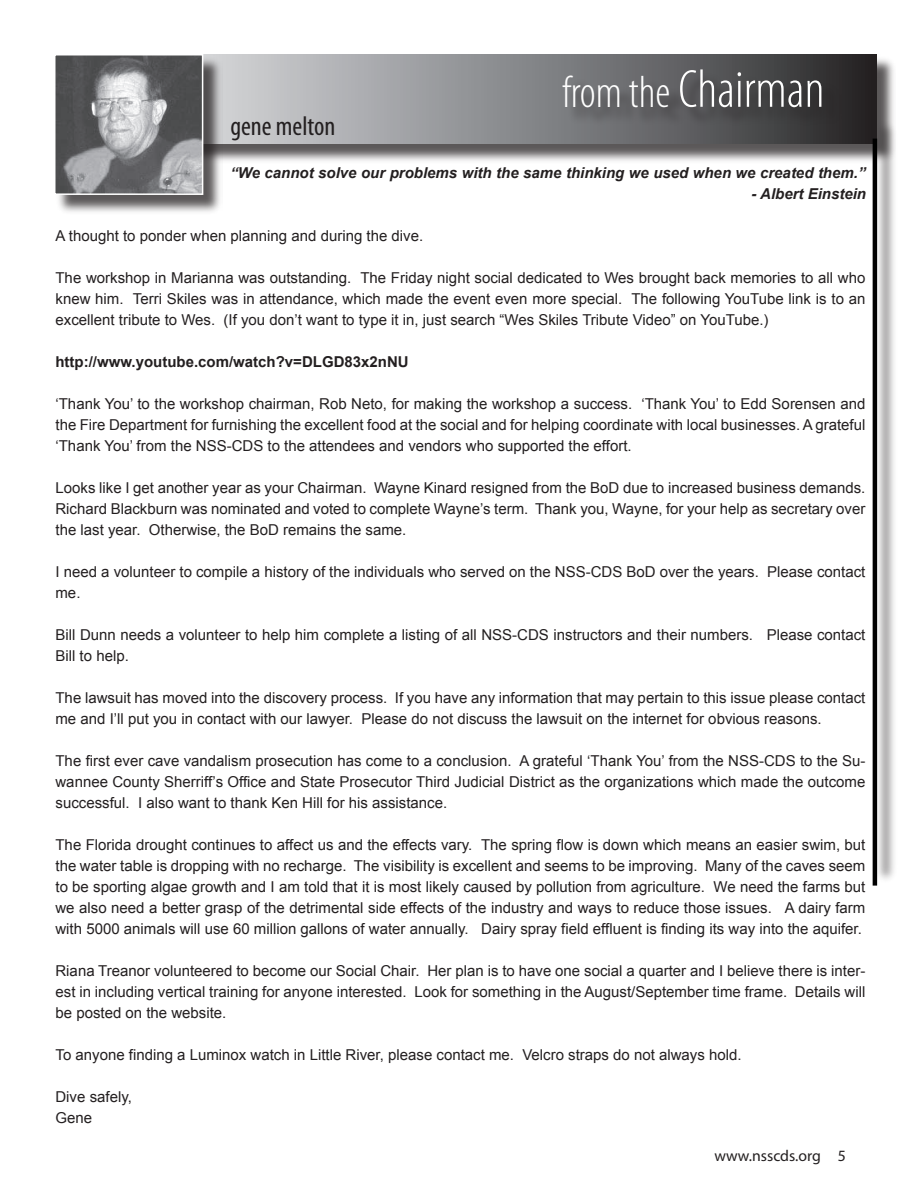
<style>
.page{position:relative;width:918px;height:1188px;background:#fff}
.page>*{position:absolute;margin:0;border:0;box-sizing:border-box;transform-origin:0 0}
.t1{font:300 condensed 54px "Myriad Pro";color:#fff}
.t2{font:condensed 27px "Myriad Pro";color:#231f20}
.t3{font:15.75px "Myriad Pro";color:#231f20}
.t4{font:15px/21px "Arial";color:#231f20;text-align:justify}
.t5{font:italic 700 15px "Arial";color:#231f20}
.t6{font:700 15px "Arial";color:#231f20}
.s1{font-size:45px}
</style>
<div class="page">
<div style="left:55px;top:54px;width:841px;height:110px;background:#231f20;opacity:.75"></div>
<svg style="left:203px;top:54px;width:674px;height:90px;background:#8b8c8f"></svg>
<div style="left:565px;top:71px;width:277px;height:56px;background:#231f20;opacity:.75"></div>
<div style="left:56px;top:56px;width:167px;height:159px;background:#231f20;opacity:.75"></div>
<img style="left:57px;top:57px;width:143px;height:135px">
<div style="left:54px;top:54px;width:149px;height:141px;border:2px solid #fff"></div>
<div style="left:874px;top:119px;width:23px;height:765px;background:#231f20;opacity:.75"></div>
<hr style="left:873px;top:139px;width:4px;height:747px;background:#000">
<h1 class="t1" style="left:562px;top:57px;width:264px"><span class="s1">from the</span> Chairman</h1>
<h2 class="t2" style="left:230px;top:109px;width:107px">gene melton</h2>
<p class="t5" style="left:230px;top:162px;width:637px">“We cannot solve our problems with the same thinking we used when we created them.”</p>
<p class="t5" style="left:752px;top:183px;width:116px">- Albert Einstein</p>
<p class="t4" style="left:56px;top:225px;width:369px">A thought to ponder when planning and during the dive.</p>
<p class="t4" style="left:56px;top:267px;width:811px">The workshop in Marianna was outstanding. The Friday night social dedicated to Wes brought back memories to all who knew him. Terri Skiles was in attendance, which made the event even more special. The following YouTube link is to an excellent tribute to Wes. (If you don’t want to type it in, just search “Wes Skiles Tribute Video” on YouTube.)</p>
<p class="t6" style="left:56px;top:351px;width:355px">http://www.youtube.com/watch?v=DLGD83x2nNU</p>
<p class="t4" style="left:56px;top:393px;width:811px">‘Thank You’ to the workshop chairman, Rob Neto, for making the workshop a success. ‘Thank You’ to Edd Sorensen and the Fire Department for furnishing the excellent food at the social and for helping coordinate with local businesses. A grateful ‘Thank You’ from the NSS-CDS to the attendees and vendors who supported the effort.</p>
<p class="t4" style="left:56px;top:477px;width:811px">Looks like I get another year as your Chairman. Wayne Kinard resigned from the BoD due to increased business demands.<br>Richard Blackburn was nominated and voted to complete Wayne’s term. Thank you, Wayne, for your help as secretary over the last year. Otherwise, the BoD remains the same.</p>
<p class="t4" style="left:56px;top:561px;width:811px">I need a volunteer to compile a history of the individuals who served on the NSS-CDS BoD over the years. Please contact me.</p>
<p class="t4" style="left:56px;top:624px;width:811px">Bill Dunn needs a volunteer to help him complete a listing of all NSS-CDS instructors and their numbers. Please contact<br>Bill to help.</p>
<p class="t4" style="left:56px;top:687px;width:811px">The lawsuit has moved into the discovery process. If you have any information that may pertain to this issue please contact me and I’ll put you in contact with our lawyer. Please do not discuss the lawsuit on the internet for obvious reasons.</p>
<p class="t4" style="left:56px;top:750px;width:811px">The first ever cave vandalism prosecution has come to a conclusion. A grateful ‘Thank You’ from the NSS-CDS to the Su&shy;wannee County Sherriff’s Office and State Prosecutor Third Judicial District as the organizations which made the outcome successful. I also want to thank Ken Hill for his assistance.</p>
<p class="t4" style="left:56px;top:834px;width:811px">The Florida drought continues to affect us and the effects vary. The spring flow is down which means an easier swim, but the water table is dropping with no recharge. The visibility is excellent and seems to be improving. Many of the caves seem to be sporting algae growth and I am told that it is most likely caused by pollution from agriculture. We need the farms but we also need a better grasp of the detrimental side effects of the industry and ways to reduce those issues. A dairy farm with 5000 animals will use 60 million gallons of water annually. Dairy spray field effluent is finding its way into the aquifer.</p>
<p class="t4" style="left:56px;top:960px;width:811px">Riana Treanor volunteered to become our Social Chair. Her plan is to have one social a quarter and I believe there is inter&shy;est in including vertical training for anyone interested. Look for something in the August/September time frame. Details will be posted on the website.</p>
<p class="t4" style="left:56px;top:1044px;width:688px">To anyone finding a Luminox watch in Little River, please contact me. Velcro straps do not always hold.</p>
<p class="t4" style="left:56px;top:1086px;width:78px">Dive safely,<br>Gene</p>
<p class="t3" style="left:714px;top:1146px;width:108px">www.nsscds.org</p>
</div>
